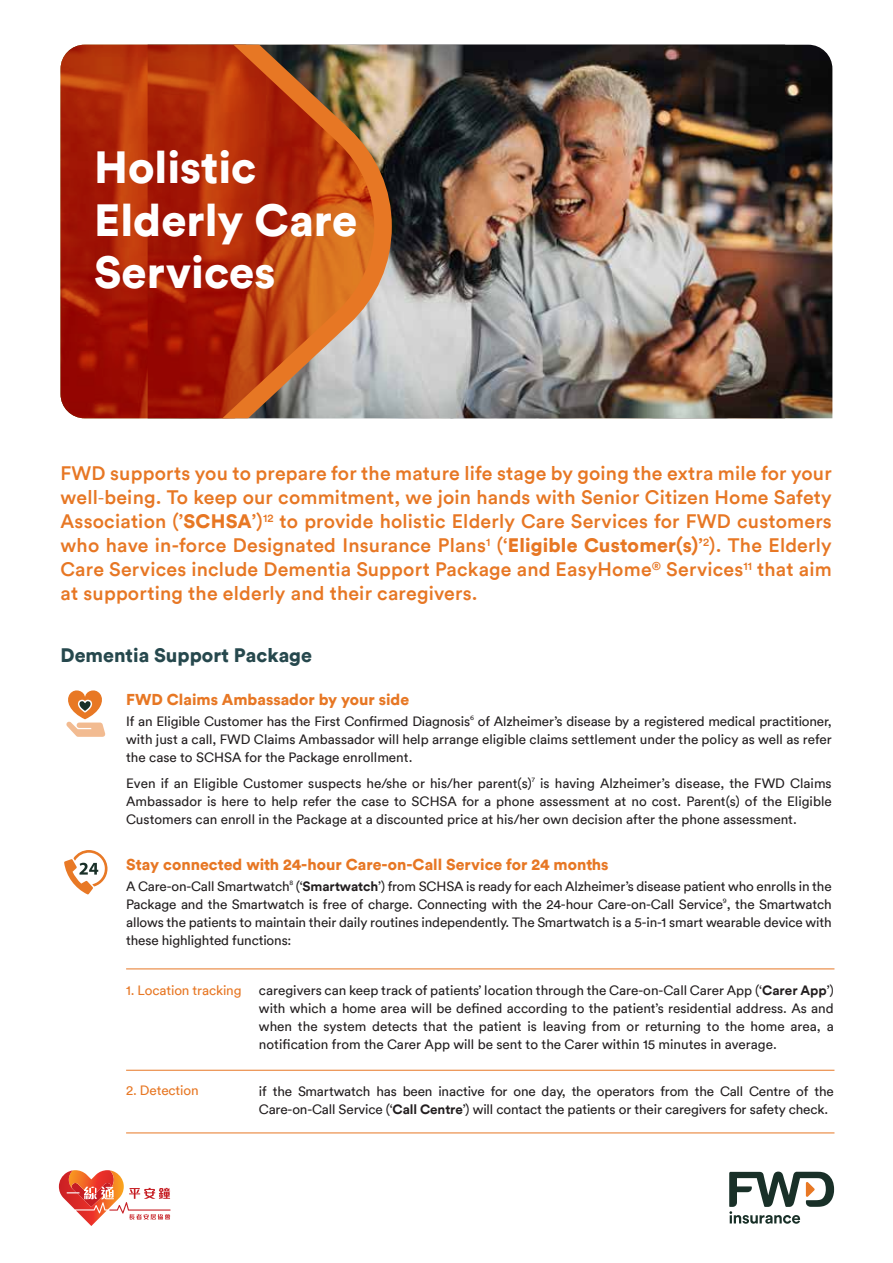
<style>
.page{position:relative;width:893px;height:1263px;background:#fff}
.page>*{position:absolute;margin:0;border:0;box-sizing:border-box;transform-origin:0 0}
.t1{font:900 45px/52.5px "FWD Circular TT";color:#fff}
.t2{font:500 19.5px/24px "FWD Circular TT";letter-spacing:.01em;color:#e77724;text-align:justify}
.t3{font:900 19.5px "FWD Circular TT";color:#26484d}
.t4{font:900 15.75px "FWD Circular TT";color:#e77724}
.t5{font:13.5px/18px "FWD Circular TT";letter-spacing:-.01em;color:#231f20;text-align:justify}
.t6{font:13.5px "FWD Circular TT";letter-spacing:-.01em;color:#e77724}
.s1{font-family:"Myriad Pro";font-weight:400}
.s2{font-weight:900}
.s3{font-weight:700}
</style>
<div class="page">
<img style="left:392px;top:45px;width:440px;height:373px">
<svg style="left:61px;top:45px;width:331px;height:373px;background:#af4020"></svg>
<svg style="left:729px;top:1171px;width:105px;height:53px"></svg>
<svg style="left:59px;top:1170px;width:112px;height:56px"></svg>
<svg style="left:66px;top:690px;width:39px;height:47px"></svg>
<svg style="left:64px;top:850px;width:44px;height:44px"></svg>
<hr style="left:126px;top:1070px;width:708px;height:1px;background:#e77724">
<hr style="left:126px;top:1132px;width:708px;height:1px;background:#e77724">
<hr style="left:126px;top:968px;width:708px;height:1px;background:#e77724">
<h1 class="t1" style="left:94px;top:139px;width:265px">Holistic<br>Elderly Care<br>Services</h1>
<p class="t2" style="left:61px;top:461px;width:773px">FWD supports you to prepare for the mature life stage by going the extra mile for your well<span class="s1">‐</span>being. To keep our commitment, we join hands with Senior Citizen Home Safety Association (’<span class="s2">SCHSA</span>’)<sup>12</sup> to provide holistic Elderly Care Services for FWD customers who have in-force Designated Insurance Plans<sup>1</sup> (‘<span class="s2">Eligible Customer(s)</span>’<sup>2</sup>). The Elderly Care Services include Dementia Support Package and EasyHome<sup>®</sup> Services<sup>11</sup> that aim at supporting the elderly and their caregivers.</p>
<h2 class="t3" style="left:61px;top:642px;width:253px">Dementia Support Package</h2>
<p class="t4" style="left:126px;top:689px;width:285px">FWD Claims Ambassador by your side</p>
<p class="t5" style="left:126px;top:712px;width:707px">If an Eligible Customer has the First Confirmed Diagnosis<sup>6</sup> of Alzheimer’s disease by a registered medical practitioner, with just a call, FWD Claims Ambassador will help arrange eligible claims settlement under the policy as well as refer the case to SCHSA for the Package enrollment.</p>
<p class="t5" style="left:126px;top:773px;width:707px">Even if an Eligible Customer suspects he/she or his/her parent(s)<sup>7</sup> is having Alzheimer’s disease, the FWD Claims Ambassador is here to help refer the case to SCHSA for a phone assessment at no cost. Parent(s) of the Eligible Customers can enroll in the Package at a discounted price at his/her own decision after the phone assessment.</p>
<p class="t4" style="left:126px;top:853px;width:484px">Stay connected with 24-hour Care-on-Call Service for 24 months</p>
<p class="t5" style="left:126px;top:877px;width:707px">A Care-on-Call Smartwatch<sup>8</sup> (‘<span class="s3">Smartwatch</span>’) from SCHSA is ready for each Alzheimer’s disease patient who enrolls in the Package and the Smartwatch is free of charge. Connecting with the 24-hour Care-on-Call Service<sup>9</sup>, the Smartwatch allows the patients to maintain their daily routines independently. The Smartwatch is a 5-in-1 smart wearable device with these highlighted functions:</p>
<p class="t6" style="left:126px;top:981px;width:117px">1. Location tracking</p>
<p class="t5" style="left:259px;top:981px;width:576px">caregivers can keep track of patients’ location through the Care-on-Call Carer App (‘<span class="s3">Carer App</span>’) with which a home area will be defined according to the patient’s residential address. As and when the system detects that the patient is leaving from or returning to the home area, a notification from the Carer App will be sent to the Carer within 15 minutes in average.</p>
<p class="t6" style="left:126px;top:1081px;width:74px">2. Detection</p>
<p class="t5" style="left:259px;top:1082px;width:576px">if the Smartwatch has been inactive for one day, the operators from the Call Centre of the<br>Care-on-Call Service (‘<span class="s3">Call Centre</span>’) will contact the patients or their caregivers for safety check.</p>
</div>
